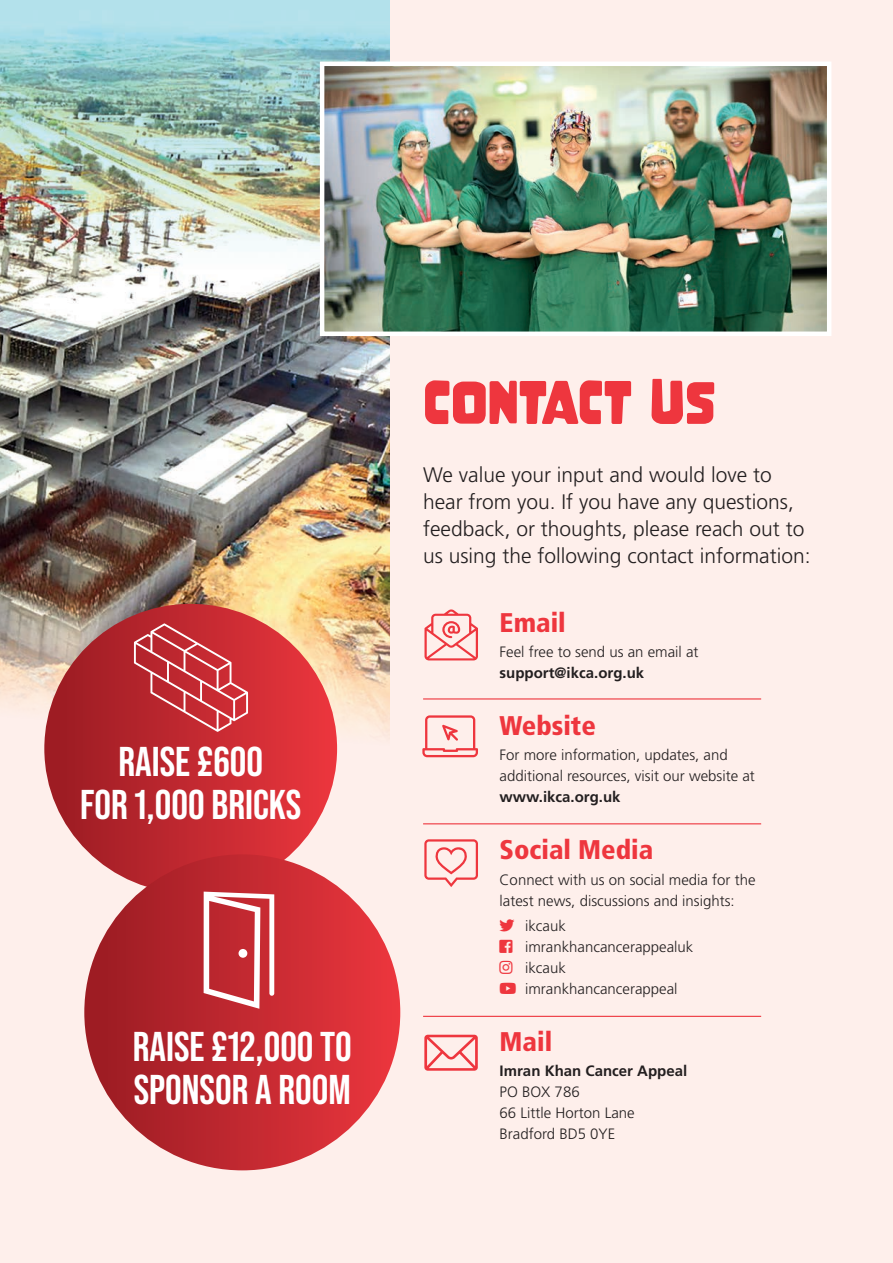
<style>
.page{position:relative;width:893px;height:1263px;background:#fff}
.page>*{position:absolute;margin:0;border:0;box-sizing:border-box;transform-origin:0 0}
.t1{font:54px "Nove";color:#ee363e}
.t2{font:700 41.55px/43.5px "Bebas Neue Pro";color:#fff;text-align:center}
.t3{font:900 condensed 27px "Frutiger LT Pro";color:#ee363e}
.t4{font:300 21px/27px "Frutiger LT Pro";color:#231f20}
.t5{font:300 15px/21px "Frutiger LT Pro";color:#231f20}
.t6{font:700 15px "Frutiger LT Pro";color:#231f20}
</style>
<div class="page">
<div style="left:322px;top:0;width:571px;height:1263px;background:#feefeb"></div>
<img style="left:0;top:0;width:389px;height:461px">
<img style="left:0;top:461px;width:389px;height:802px">
<hr style="left:423px;top:698px;width:338px;height:1px;background:#ee363e">
<hr style="left:423px;top:823px;width:338px;height:1px;background:#ee363e">
<hr style="left:423px;top:1016px;width:338px;height:1px;background:#ee363e">
<svg style="left:424px;top:1035px;width:54px;height:36px"></svg>
<svg style="left:422px;top:715px;width:56px;height:42px"></svg>
<svg style="left:424px;top:609px;width:54px;height:51px"></svg>
<svg style="left:424px;top:839px;width:54px;height:48px"></svg>
<img style="left:325px;top:67px;width:501px;height:264px">
<div style="left:320px;top:62px;width:511px;height:274px;border:4px solid #fff"></div>
<svg style="left:44px;top:604px;width:293px;height:289px"></svg>
<div style="left:84px;top:854px;width:316px;height:316px;background:linear-gradient(to right,#991d24,#eb363d);border-radius:158px"></div>
<svg style="left:134px;top:623px;width:114px;height:109px"></svg>
<svg style="left:204px;top:891px;width:70px;height:118px"></svg>
<h2 class="t2" style="left:80px;top:739px;width:223px">RAISE £600<br>FOR 1,000 BRICKS</h2>
<h2 class="t2" style="left:133px;top:1024px;width:221px;text-align:left">RAISE £12,000 TO<br>SPONSOR A ROOM</h2>
<h1 class="t1" style="left:423px;top:371px;width:294px">CONTACT US</h1>
<h3 class="t4" style="left:423px;top:461px;width:389px">We value your input and would love to hear from you. If you have any questions, feedback, or thoughts, please reach out to us using the following contact information:</h3>
<h3 class="t3" style="left:500px;top:606px;width:68px">Email</h3>
<p class="t5" style="left:500px;top:642px;width:200px">Feel free to send us an email at</p>
<p class="t6" style="left:500px;top:664px;width:146px">support@ikca.org.uk</p>
<h3 class="t3" style="left:500px;top:709px;width:98px">Website</h3>
<p class="t5" style="left:500px;top:745px;width:257px">For more information, updates, and additional resources, visit our website at</p>
<p class="t6" style="left:500px;top:788px;width:122px">www.ikca.org.uk</p>
<h3 class="t3" style="left:500px;top:834px;width:155px">Social Media</h3>
<p class="t5" style="left:500px;top:869px;width:257px">Connect with us on social media for the latest news, discussions and insights:</p>
<p class="t5" style="left:525px;top:915px;width:170px">ikcauk imrankhancancerappealuk ikcauk imrankhancancerappeal</p>
<h3 class="t3" style="left:500px;top:1025px;width:54px">Mail</h3>
<p class="t6" style="left:500px;top:1062px;width:189px">Imran Khan Cancer Appeal</p>
<p class="t5" style="left:500px;top:1081px;width:137px">PO BOX 786<br>66 Little Horton Lane<br>Bradford BD5 0YE</p>
</div>
